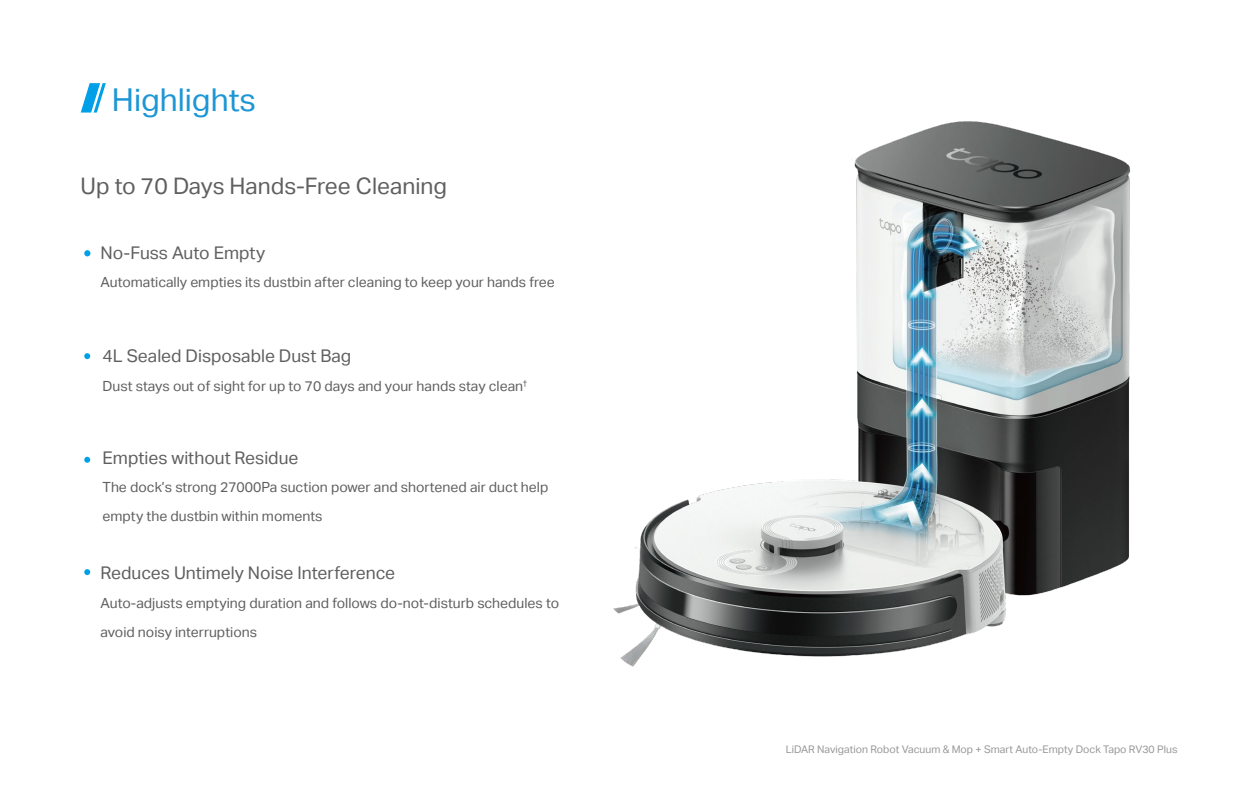
<style>
.page{position:relative;width:1260px;height:788px;background:#fff}
.page>*{position:absolute;margin:0;border:0;box-sizing:border-box;transform-origin:0 0}
.t1{font:31.5px "TP Link Aktiv Regular";color:#1c96d5}
.t2{font:22.75px "TP Link Aktiv Regular";color:#5f5f5f}
.t3{font:17.5px "TP Link Aktiv Regular";color:#5f5f5f}
.t4{font:14px/28.5px "TP Link Aktiv Regular";color:#5f5f5f}
.t5{font:10.5px "TP Link Aktiv Regular";color:#999899}
</style>
<div class="page">
<svg style="left:84px;top:250px;width:6px;height:6px"></svg>
<svg style="left:84px;top:353px;width:6px;height:6px"></svg>
<svg style="left:84px;top:456px;width:6px;height:6px"></svg>
<svg style="left:84px;top:569px;width:6px;height:6px"></svg>
<svg style="left:81px;top:83px;width:25px;height:29px"></svg>
<img style="left:613px;top:121px;width:517px;height:546px">
<h1 class="t1" style="left:112px;top:81px;width:146px">Highlights</h1>
<h2 class="t2" style="left:81px;top:173px;width:368px">Up to 70 Days Hands-Free Cleaning</h2>
<p class="t3" style="left:101px;top:242px;width:166px">No-Fuss Auto Empty</p>
<p class="t4" style="left:101px;top:268px;width:456px">Automatically empties its dustbin after cleaning to keep your hands free</p>
<p class="t3" style="left:103px;top:346px;width:250px">4L Sealed Disposable Dust Bag</p>
<p class="t4" style="left:103px;top:372px;width:426px">Dust stays out of sight for up to 70 days and your hands stay clean<sup>†</sup></p>
<p class="t3" style="left:103px;top:447px;width:197px">Empties without Residue</p>
<p class="t4" style="left:103px;top:473px;width:447px">The dock’s strong 27000Pa suction power and shortened air duct help empty the dustbin within moments</p>
<p class="t3" style="left:101px;top:563px;width:296px">Reduces Untimely Noise Interference</p>
<p class="t4" style="left:101px;top:589px;width:460px">Auto-adjusts emptying duration and follows do-not-disturb schedules to avoid noisy interruptions</p>
<p class="t5" style="left:786px;top:743px;width:393px">LiDAR Navigation Robot Vacuum &amp; Mop + Smart Auto-Empty Dock Tapo RV30 Plus</p>
</div>
